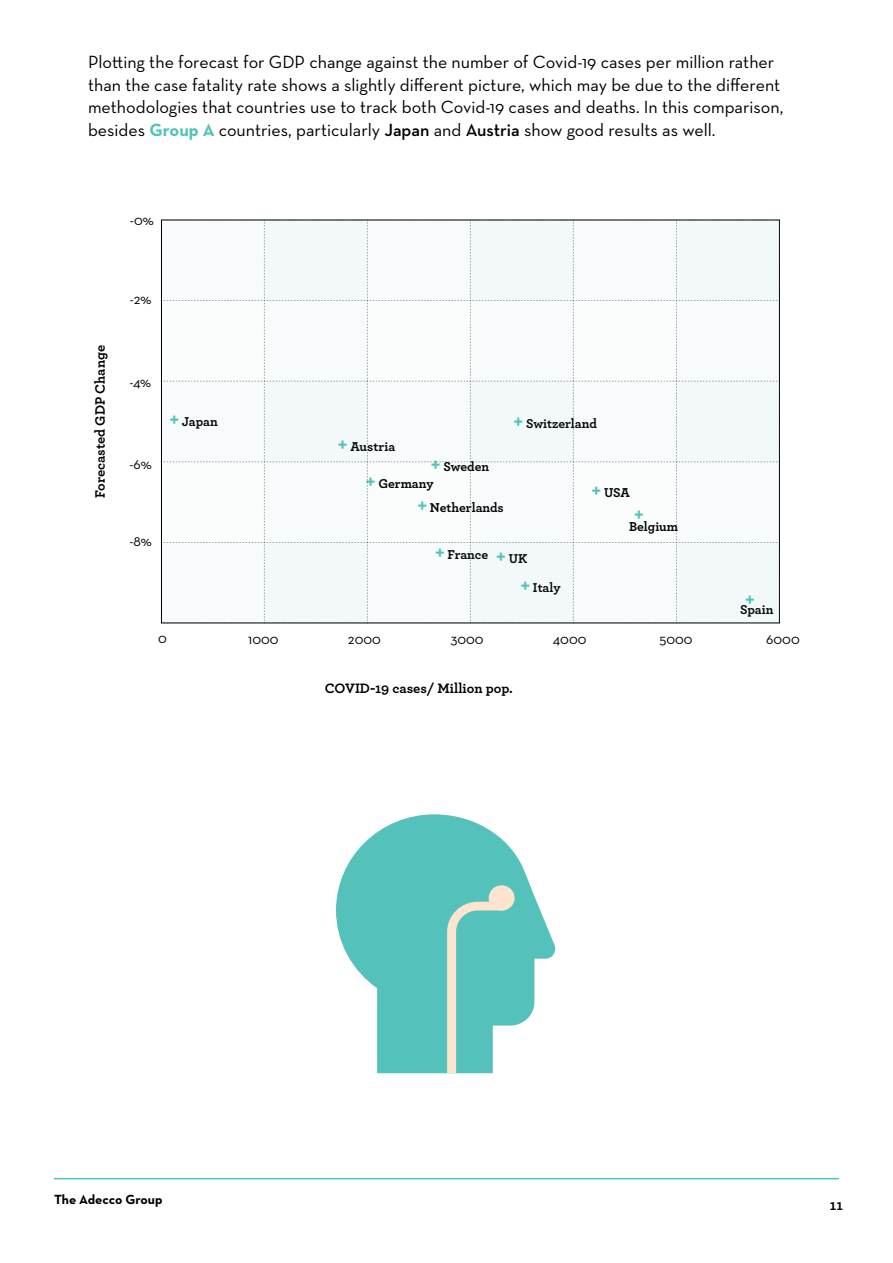
<style>
.page{position:relative;width:893px;height:1263px;background:#fff}
.page>*{position:absolute;margin:0;border:0;box-sizing:border-box;transform-origin:0 0}
.t1{font:700 22.5px "Archer";color:#54c3bd}
.t2{font:18px/22.5px "Neutraface Text";color:#000}
.t3{font:700 15px "Archer";color:#000}
.t4{font:700 14.25px "Archer";color:#000}
.t5{font:14.25px "Neutraface Text";color:#000}
.t6{font:700 13.5px/16.6px "Archer";color:#000}
.t7{font:700 13.5px "Neutraface Text";color:#000}
.s1{font-weight:700;color:#54c3bb}
.s2{font-weight:600}
.s3{font-size:22.5px;color:#54c3bd}
</style>
<div class="page">
<hr style="left:54px;top:1178px;width:785px;height:1px;background:#54c3bd">
<svg style="left:336px;top:814px;width:220px;height:259px;fill:#54c2bb"></svg>
<svg style="left:447px;top:902px;width:56px;height:171px;background:#7acbc1"></svg>
<div style="left:489px;top:885px;width:26px;height:25px;background:#fde4cf;border-radius:50%"></div>
<div style="left:162px;top:220px;width:618px;height:81px;background:#f7fbfb"></div>
<div style="left:162px;top:381px;width:618px;height:81px;background:#f7fbfb"></div>
<div style="left:162px;top:542px;width:618px;height:81px;background:#f7fbfb"></div>
<div style="left:162px;top:462px;width:618px;height:81px;background:#fbfdfd"></div>
<div style="left:162px;top:300px;width:618px;height:81px;background:#fbfdfd"></div>
<div style="left:676px;top:220px;width:104px;height:403px;background:#f3f9f9"></div>
<div style="left:470px;top:220px;width:104px;height:403px;background:#f3f9f9"></div>
<div style="left:264px;top:220px;width:104px;height:403px;background:#f3f9f9"></div>
<p class="t2" style="left:88px;top:50px;width:697px">Plotting the forecast for GDP change against the number of Covid-19 cases per million rather than the case fatality rate shows a slightly different picture, which may be due to the different methodologies that countries use to track both Covid-19 cases and deaths. In this comparison, besides <span class="s1">Group A</span> countries, particularly <span class="s2">Japan</span> and <span class="s2">Austria</span> show good results as well.</p>
<p class="t5" style="left:130px;top:211px;width:25px">-0%</p>
<p class="t4" style="left:89px;top:498px;width:154px;rotate:-90deg">Forecasted GDP Change</p>
<p class="t5" style="left:130px;top:291px;width:23px">-2%</p>
<p class="t5" style="left:129px;top:373px;width:23px">-4%</p>
<p class="t5" style="left:129px;top:455px;width:24px">-6%</p>
<p class="t6" style="left:169px;top:412px;width:50px"><span class="s3">+</span> Japan</p>
<p class="t5" style="left:129px;top:533px;width:24px">-8%</p>
<p class="t6" style="left:338px;top:437px;width:59px"><span class="s3">+</span> Austria</p>
<p class="t6" style="left:366px;top:457px;width:125px;text-indent:65px"><span class="s3">+</span> Sweden <span class="s3">+</span> Germany</p>
<p class="t6" style="left:513px;top:414px;width:85px"><span class="s3">+</span> Switzerland</p>
<p class="t6" style="left:591px;top:483px;width:40px"><span class="s3">+</span> USA</p>
<p class="t6" style="left:417px;top:498px;width:88px"><span class="s3">+</span> Netherlands</p>
<p class="t6" style="left:435px;top:545px;width:55px"><span class="s3">+</span> France</p>
<p class="t6" style="left:496px;top:549px;width:33px"><span class="s3">+</span>UK</p>
<p class="t6" style="left:520px;top:578px;width:42px"><span class="s3">+</span> Italy</p>
<p class="t1" style="left:634px;top:495px;width:12px">+</p>
<p class="t6" style="left:629px;top:517px;width:51px">Belgium</p>
<p class="t6" style="left:740px;top:600px;width:35px"><sup>+</sup>Spain</p>
<p class="t5" style="left:158px;top:630px;width:10px">0</p>
<p class="t5" style="left:248px;top:630px;width:32px">1000</p>
<p class="t5" style="left:348px;top:630px;width:34px">2000</p>
<p class="t5" style="left:450px;top:630px;width:35px">3000</p>
<p class="t5" style="left:553px;top:630px;width:35px">4000</p>
<p class="t5" style="left:660px;top:630px;width:35px">5000</p>
<p class="t5" style="left:766px;top:630px;width:35px">6000</p>
<p class="t4" style="left:325px;top:677px;width:189px">COVID-19 cases/ Million pop.</p>
<p class="t7" style="left:54px;top:1191px;width:110px">The Adecco Group</p>
<p class="t3" style="left:830px;top:1193px;width:15px">11</p>
</div>
